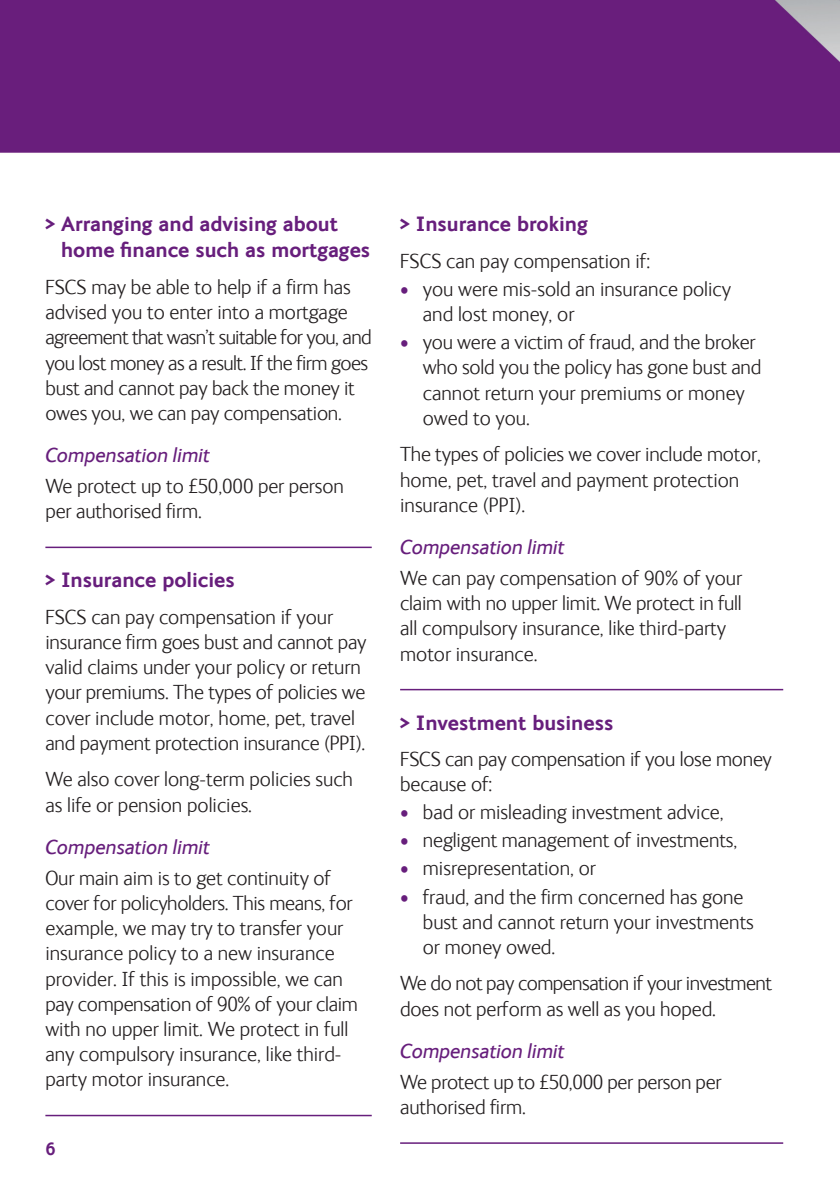
<style>
.page{position:relative;width:840px;height:1191px;background:#fff}
.page>*{position:absolute;margin:0;border:0;box-sizing:border-box;transform-origin:0 0}
.t1{font:300 21px/25.2px "FS Ingrid";letter-spacing:-.005em;color:#231f20}
.t2{font:300 21px/25.2px "FS Ingrid";letter-spacing:-.025em;color:#231f20}
.t3{font:700 21px "FS Ingrid";color:#671e7c}
.t4{font:italic 21px "FS Ingrid";letter-spacing:-.005em;color:#671e7c}
.t5{font:700 18px "FS Ingrid";color:#671e7c}
.s1{color:#671e7c}
</style>
<div class="page">
<div style="left:0;top:0;width:839px;height:153px;background:#691e7c"></div>
<hr style="left:400px;top:1142px;width:382px;height:1px;background:#671e7c">
<hr style="left:400px;top:689px;width:382px;height:1px;background:#671e7c">
<hr style="left:45px;top:1114px;width:326px;height:2px;background:#671e7c">
<hr style="left:45px;top:546px;width:326px;height:2px;background:#671e7c">
<h2 class="t3" style="left:45px;top:210px;width:294px">&gt; Arranging and advising about</h2>
<h2 class="t3" style="left:61px;top:236px;width:310px">home finance such as mortgages</h2>
<p class="t2" style="left:45px;top:273px;width:328px">FSCS may be able to help if a firm has advised you to enter into a mortgage agreement that wasn’t suitable for you, and you lost money as a result. If the firm goes</p>
<p class="t1" style="left:45px;top:374px;width:311px">bust and cannot pay back the money it</p>
<p class="t1" style="left:45px;top:399px;width:298px">owes you, we can pay compensation.</p>
<p class="t4" style="left:45px;top:442px;width:166px">Compensation limit</p>
<p class="t1" style="left:45px;top:472px;width:300px">We protect up to £50,000 per person per authorised firm.</p>
<h2 class="t3" style="left:45px;top:566px;width:191px">&gt; Insurance policies</h2>
<p class="t1" style="left:45px;top:603px;width:289px">FSCS can pay compensation if your</p>
<p class="t1" style="left:45px;top:628px;width:322px">insurance firm goes bust and cannot pay valid claims under your policy or return your premiums. The types of policies we cover include motor, home, pet, travel and payment protection insurance (PPI).</p>
<p class="t1" style="left:45px;top:766px;width:309px">We also cover long-term policies such as life or pension policies.</p>
<p class="t4" style="left:45px;top:834px;width:166px">Compensation limit</p>
<p class="t1" style="left:45px;top:864px;width:314px">Our main aim is to get continuity of cover for policyholders. This means, for example, we may try to transfer your insurance policy to a new insurance provider. If this is impossible, we can pay compensation of 90% of your claim with no upper limit. We protect in full any compulsory insurance, like third&shy;party motor insurance.</p>
<p class="t5" style="left:45px;top:1137px;width:12px">6</p>
<h2 class="t3" style="left:400px;top:210px;width:189px">&gt; Insurance broking</h2>
<p class="t1" style="left:400px;top:247px;width:252px">FSCS can pay compensation if:</p>
<p class="t1" style="left:422px;top:275px;width:309px;text-indent:-23px"><span class="s1">•</span> you were mis-sold an insurance policy and lost money, or</p>
<p class="t1" style="left:400px;top:329px;width:362px;text-align:right"><span class="s1">•</span> you were a victim of fraud, and the broker who sold you the policy has gone bust and</p>
<p class="t1" style="left:422px;top:379px;width:323px">cannot return your premiums or money</p>
<p class="t1" style="left:422px;top:404px;width:109px">owed to you.</p>
<p class="t1" style="left:400px;top:441px;width:362px">The types of policies we cover include motor, home, pet, travel and payment protection insurance (PPI).</p>
<p class="t4" style="left:400px;top:534px;width:166px">Compensation limit</p>
<p class="t1" style="left:400px;top:564px;width:343px">We can pay compensation of 90% of your claim with no upper limit. We protect in full all compulsory insurance, like third-party motor insurance.</p>
<h2 class="t3" style="left:400px;top:708px;width:215px">&gt; Investment business</h2>
<p class="t1" style="left:400px;top:745px;width:373px">FSCS can pay compensation if you lose money because of:</p>
<p class="t1" style="left:400px;top:799px;width:325px"><span class="s1">•</span> bad or misleading investment advice,</p>
<p class="t1" style="left:400px;top:827px;width:338px"><span class="s1">•</span> negligent management of investments,</p>
<p class="t1" style="left:400px;top:855px;width:197px"><span class="s1">•</span> misrepresentation, or</p>
<p class="t1" style="left:422px;top:883px;width:332px;text-indent:-23px"><span class="s1">•</span> fraud, and the firm concerned has gone bust and cannot return your investments or money owed.</p>
<p class="t2" style="left:400px;top:970px;width:373px">We do not pay compensation if your investment does not perform as well as you hoped.</p>
<p class="t4" style="left:400px;top:1038px;width:166px">Compensation limit</p>
<p class="t1" style="left:400px;top:1068px;width:323px">We protect up to £50,000 per person per authorised firm.</p>
</div>
